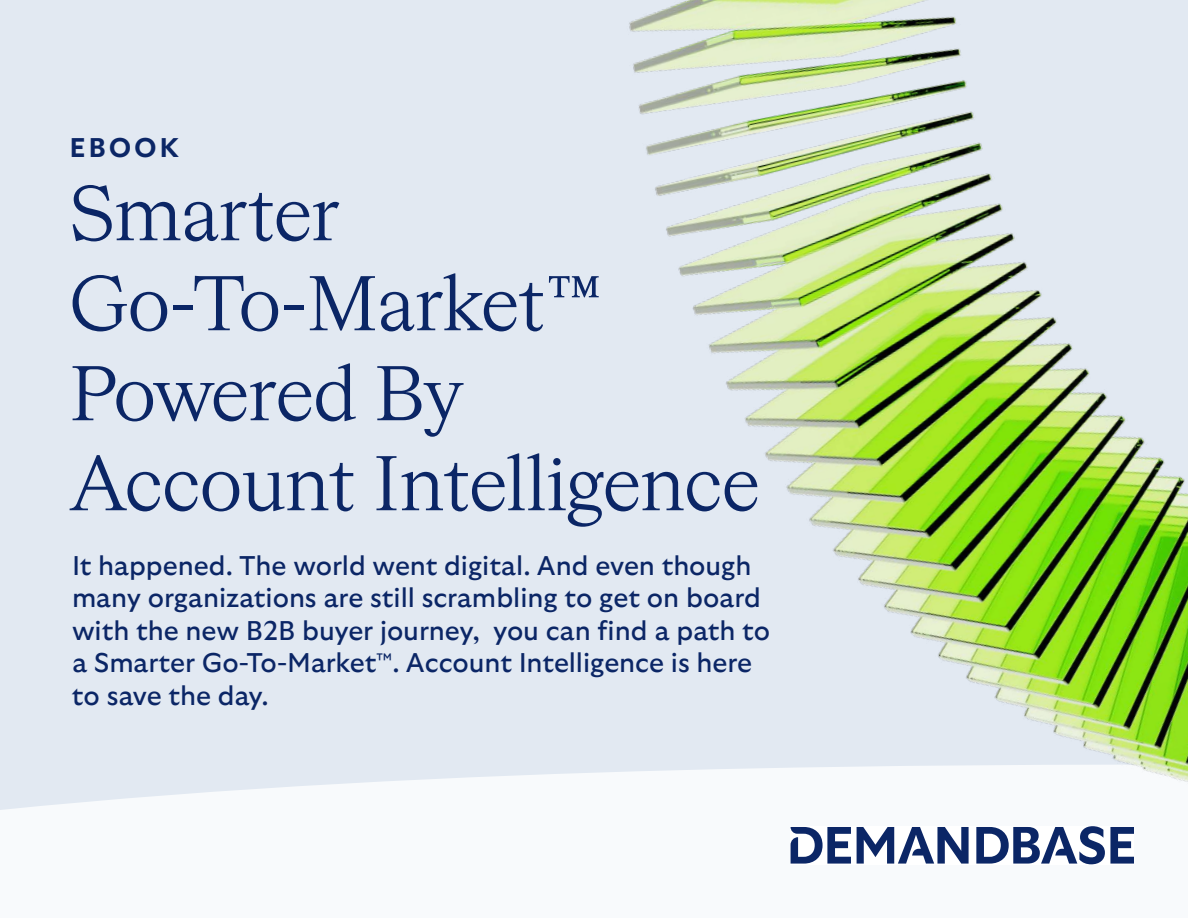
<style>
.page{position:relative;width:1188px;height:918px;background:#e2e9f2}
.page>*{position:absolute;margin:0;border:0;box-sizing:border-box;transform-origin:0 0}
.t1{font:75px/90px "HW Cigars";letter-spacing:-.01em;color:#0b2666}
.t2{font:27px/32.4px "GT Ultra";color:#0b2666}
.t3{font:700 27px "GT Ultra";letter-spacing:.1em;color:#0b2666}
</style>
<div class="page">
<svg style="left:5px;top:774px;width:562px;height:36px;fill:#f8fafc"></svg>
<div style="left:0;top:810px;width:1188px;height:108px;background:#f8fafc"></div>
<div style="left:791px;top:826px;width:343px;height:38px;background:#fff"></div>
<svg style="left:857px;top:827px;width:112px;height:37px"></svg>
<svg style="left:976px;top:826px;width:158px;height:38px"></svg>
<svg style="left:791px;top:827px;width:60px;height:37px"></svg>
<img style="left:567px;top:0;width:621px;height:810px">
<p class="t3" style="left:70px;top:133px;width:111px">EBOOK</p>
<h1 class="t1" style="left:70px;top:165px;width:692px">Smarter<br>Go-To-Market™<br>Powered By<br>Account Intelligence</h1>
<p class="t2" style="left:72px;top:550px;width:700px">It happened. The world went digital. And even though many organizations are still scrambling to get on board with the new B2B buyer journey, you can find a path to a Smarter Go-To-Market<sup>™</sup>. Account Intelligence is here to save the day.</p>
</div>
